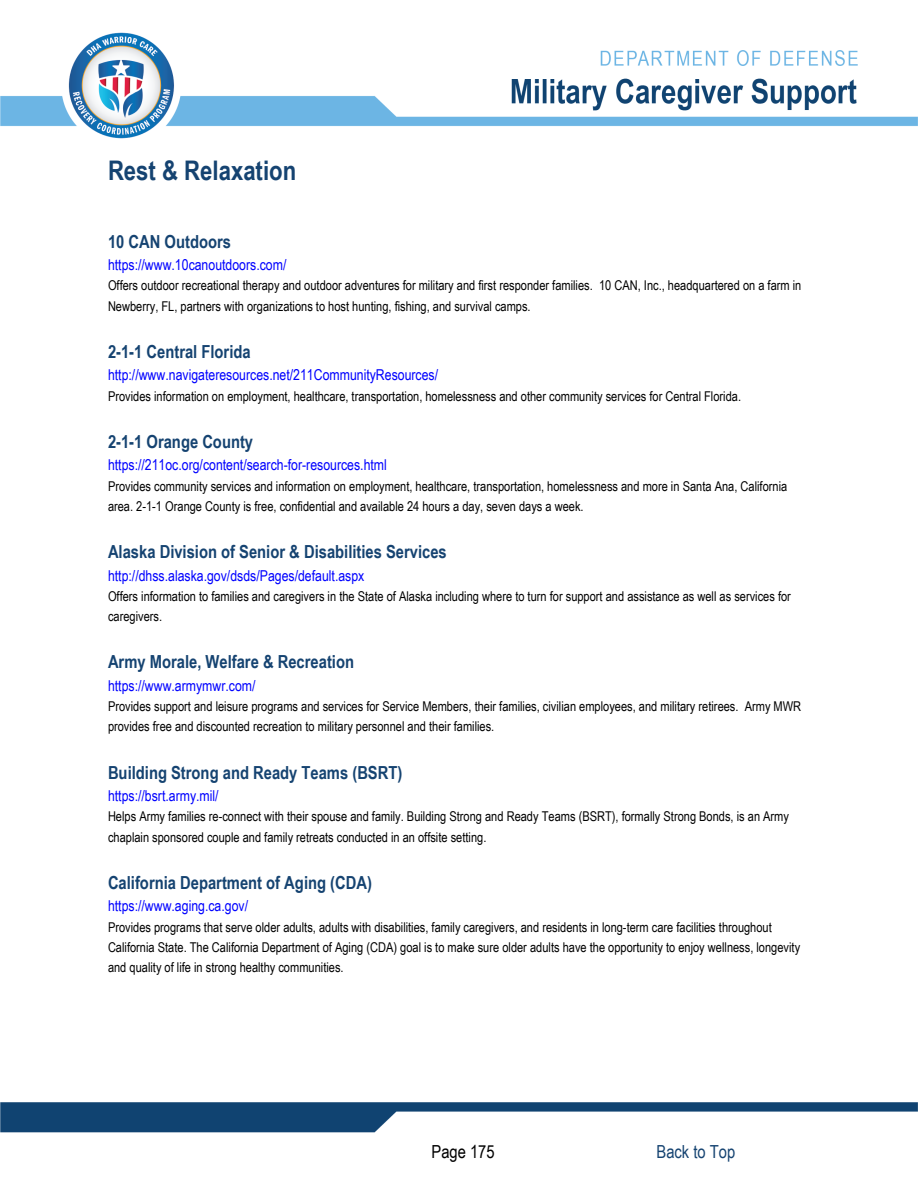
<style>
.page{position:relative;width:918px;height:1188px;background:#fff}
.page>*{position:absolute;margin:0;border:0;box-sizing:border-box;transform-origin:0 0}
.t1{font:700 27px "Arial Narrow";color:#154371}
.t2{font:700 18px "Arial Narrow";color:#154371}
.t3{font:18px "Arial Narrow";color:#154371}
.t4{font:18px "Arial Narrow";color:#000}
.t5{font:15px "Arial Narrow";color:#00f}
.t6{font:13.5px/20.2px "Arial Narrow";color:#000}
</style>
<div class="page">
<img style="left:0;top:32px;width:918px;height:107px">
<img style="left:0;top:1102px;width:918px;height:31px">
<h1 class="t1" style="left:108px;top:155px;width:190px">Rest &amp; Relaxation</h1>
<h2 class="t2" style="left:108px;top:231px;width:125px">10 CAN Outdoors</h2>
<p class="t5" style="left:108px;top:256px;width:180px">https://www.10canoutdoors.com/</p>
<p class="t6" style="left:108px;top:275px;width:695px">Offers outdoor recreational therapy and outdoor adventures for military and first responder families. 10 CAN, Inc., headquartered on a farm in<br>Newberry, FL, partners with organizations to host hunting, fishing, and survival camps.</p>
<h2 class="t2" style="left:108px;top:341px;width:144px">2-1-1 Central Florida</h2>
<p class="t5" style="left:108px;top:366px;width:332px">http://www.navigateresources.net/211CommunityResources/</p>
<p class="t6" style="left:108px;top:385px;width:635px">Provides information on employment, healthcare, transportation, homelessness and other community services for Central Florida.</p>
<h2 class="t2" style="left:108px;top:431px;width:147px">2-1-1 Orange County</h2>
<p class="t5" style="left:108px;top:456px;width:280px">https://211oc.org/content/search-for-resources.html</p>
<p class="t6" style="left:108px;top:475px;width:681px">Provides community services and information on employment, healthcare, transportation, homelessness and more in Santa Ana, California area. 2-1-1 Orange County is free, confidential and available 24 hours a day, seven days a week.</p>
<h2 class="t2" style="left:108px;top:541px;width:340px">Alaska Division of Senior &amp; Disabilities Services</h2>
<p class="t5" style="left:108px;top:566px;width:258px">http://dhss.alaska.gov/dsds/Pages/default.aspx</p>
<p class="t6" style="left:108px;top:586px;width:684px">Offers information to families and caregivers in the State of Alaska including where to turn for support and assistance as well as services for caregivers.</p>
<h2 class="t2" style="left:108px;top:651px;width:248px">Army Morale, Welfare &amp; Recreation</h2>
<p class="t5" style="left:108px;top:677px;width:149px">https://www.armymwr.com/</p>
<p class="t6" style="left:108px;top:696px;width:695px">Provides support and leisure programs and services for Service Members, their families, civilian employees, and military retirees. Army MWR provides free and discounted recreation to military personnel and their families.</p>
<h2 class="t2" style="left:108px;top:762px;width:296px">Building Strong and Ready Teams (BSRT)</h2>
<p class="t5" style="left:108px;top:787px;width:112px">https://bsrt.army.mil/</p>
<p class="t6" style="left:108px;top:806px;width:683px">Helps Army families re-connect with their spouse and family. Building Strong and Ready Teams (BSRT), formally Strong Bonds, is an Army chaplain sponsored couple and family retreats conducted in an offsite setting.</p>
<h2 class="t2" style="left:108px;top:872px;width:266px">California Department of Aging (CDA)</h2>
<p class="t5" style="left:108px;top:897px;width:142px">https://www.aging.ca.gov/</p>
<p class="t6" style="left:108px;top:916px;width:694px">Provides programs that serve older adults, adults with disabilities, family caregivers, and residents in long-term care facilities throughout<br>California State. The California Department of Aging (CDA) goal is to make sure older adults have the opportunity to enjoy wellness, longevity and quality of life in strong healthy communities.</p>
<h2 class="t4" style="left:432px;top:1141px;width:65px">Page 175</h2>
<h2 class="t3" style="left:657px;top:1141px;width:80px">Back to Top</h2>
</div>
